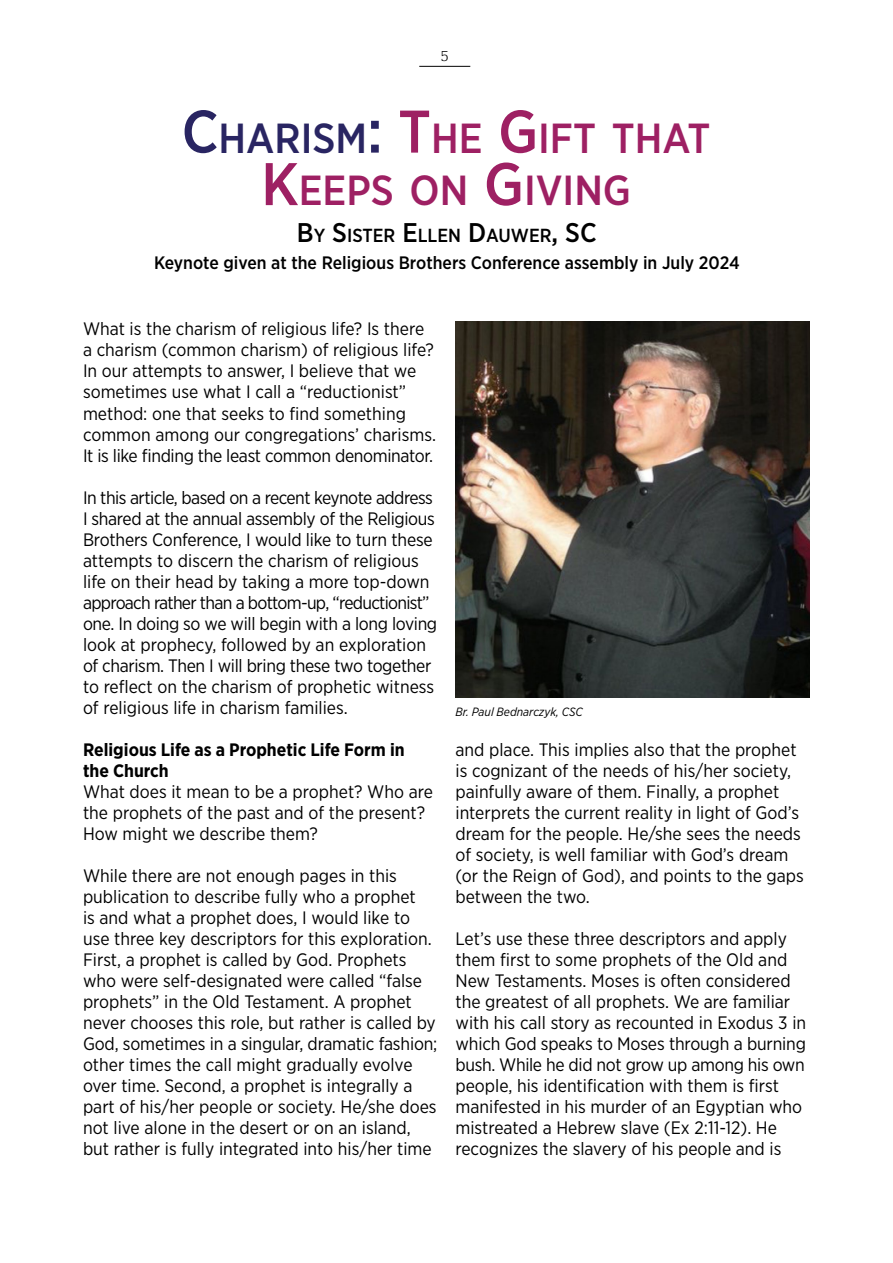
<style>
.page{position:relative;width:893px;height:1263px;background:#fff}
.page>*{position:absolute;margin:0;border:0;box-sizing:border-box;transform-origin:0 0}
.t1{font:500 42px/52.5px "Gotham Narrow";color:#9e2063;text-align:center}
.t2{font:500 18.9px "Gotham Narrow";color:#000}
.t3{font:18px/21px "Gotham Narrow";color:#000}
.t4{font:18px/21px "Gotham Narrow";letter-spacing:-.02em;color:#000}
.t5{font:500 18px "Gotham Narrow";color:#000}
.t6{font:700 18px/21px "Gotham Narrow";color:#000}
.t7{font:300 15px "Demos Next Pro";color:#000}
.t8{font:italic 12px "Gotham Narrow";color:#000}
.s1{font-size:60px;color:#292562}
.s2{color:#292562}
.s3{font-size:60px}
.s4{font-size:27px}
</style>
<div class="page">
<hr style="left:419px;top:66px;width:51px;height:1px;background:#000">
<img style="left:455px;top:321px;width:355px;height:376px">
<p class="t7" style="left:441px;top:46px;width:9px">5</p>
<h1 class="t1" style="left:182px;top:111px;width:531px"><span class="s1">C</span><span class="s2">HARISM</span><span class="s1">:</span> <span class="s3">T</span>HE <span class="s3">G</span>I FT THAT<br><span class="s3">K</span>EEPS ON <span class="s3">G</span>IVI NG</h1>
<p class="t2" style="left:297px;top:224px;width:301px"><span class="s4">B</span>Y <span class="s4">S</span>ISTER <span class="s4">E</span> LLEN <span class="s4">D</span>AUWER<span class="s4">, SC</span></p>
<p class="t5" style="left:154px;top:252px;width:587px">Keynote given at the Religious Brothers Conference assembly in July 2024</p>
<p class="t3" style="left:83px;top:318px;width:355px">What is the charism of religious life? Is there a charism (common charism) of religious life?<br>In our attempts to answer, I believe that we sometimes use what I call a “reductionist” method: one that seeks to find something common among our congregations’ charisms.<br>It is like finding the least common denominator.</p>
<p class="t4" style="left:83px;top:486px;width:356px">In this article, based on a recent keynote address I shared at the annual assembly of the Religious Brothers Conference, I would like to turn these attempts to discern the charism of religious life on their head by taking a more top-down approach rather than a bottom-up, “reductionist” one. In doing so we will begin with a long loving look at prophecy, followed by an exploration of charism. Then I will bring these two together to reflect on the charism of prophetic witness of religious life in charism families.</p>
<p class="t6" style="left:83px;top:739px;width:323px">Religious Life as a Prophetic Life Form in the Church</p>
<p class="t3" style="left:83px;top:780px;width:351px">What does it mean to be a prophet? Who are the prophets of the past and of the present?<br>How might we describe them?</p>
<p class="t3" style="left:83px;top:864px;width:356px">While there are not enough pages in this publication to describe fully who a prophet<br>is and what a prophet does, I would like to use three key descriptors for this exploration.<br>First, a prophet is called by God. Prophets who were self-designated were called “false prophets” in the Old Testament. A prophet never chooses this role, but rather is called by God, sometimes in a singular, dramatic fashion; other times the call might gradually evolve over time. Second, a prophet is integrally a part of his/her people or society. He/she does not live alone in the desert or on an island, but rather is fully integrated into his/her time</p>
<p class="t8" style="left:455px;top:704px;width:129px">Br. Paul Bednarczyk, CSC</p>
<p class="t3" style="left:455px;top:738px;width:350px">and place. This implies also that the prophet is cognizant of the needs of his/her society, painfully aware of them. Finally, a prophet interprets the current reality in light of God’s dream for the people. He/she sees the needs of society, is well familiar with God’s dream (or the Reign of God), and points to the gaps between the two.</p>
<p class="t3" style="left:455px;top:927px;width:352px">Let’s use these three descriptors and apply them first to some prophets of the Old and New Testaments. Moses is often considered the greatest of all prophets. We are familiar with his call story as recounted in Exodus 3 in which God speaks to Moses through a burning bush. While he did not grow up among his own people, his identification with them is first manifested in his murder of an Egyptian who mistreated a Hebrew slave (Ex 2:11-12). He recognizes the slavery of his people and is</p>
</div>
